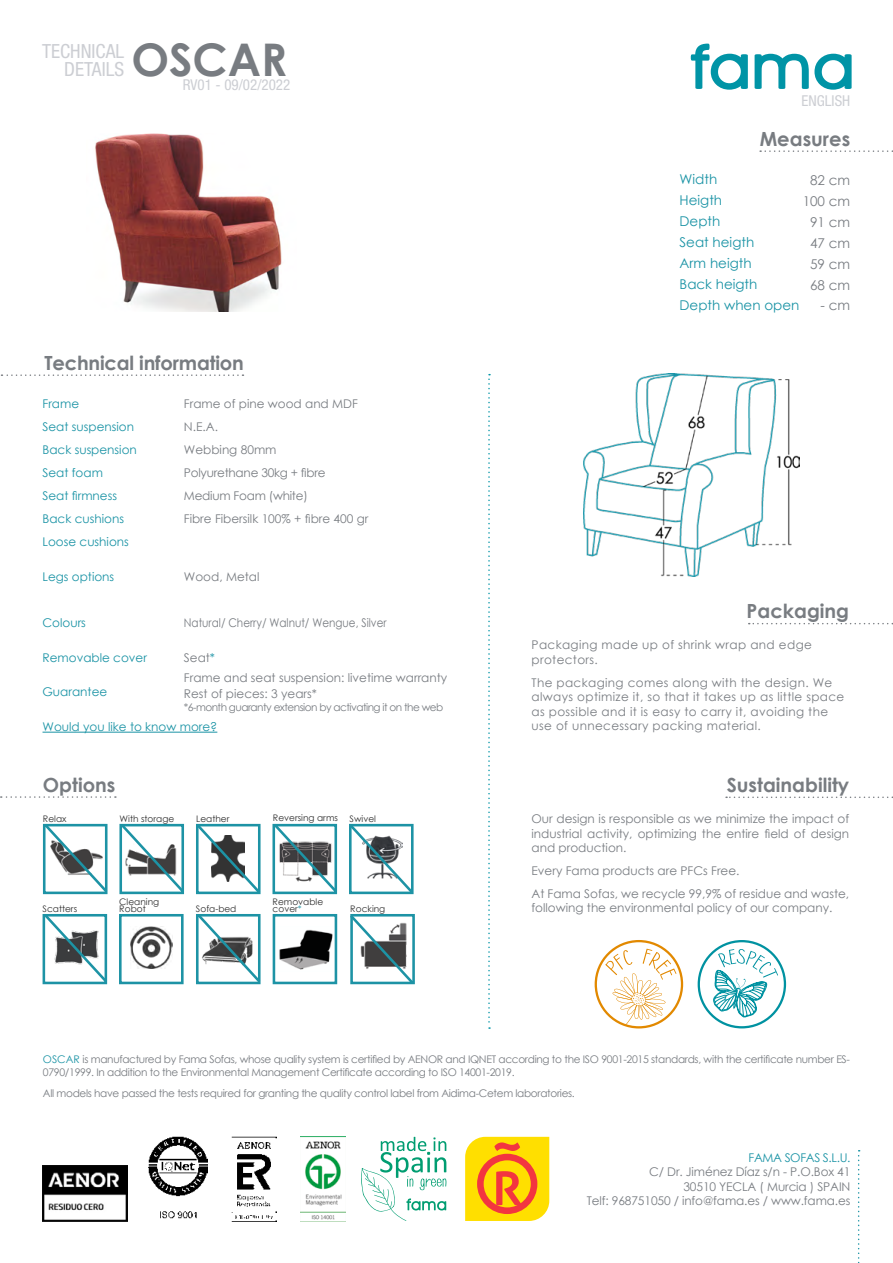
<style>
.page{position:relative;width:893px;height:1263px;background:#fff}
.page>*{position:absolute;margin:0;border:0;box-sizing:border-box;transform-origin:0 0}
.t1{font:700 45px "Century Gothic";color:#787c81}
.t2{font:700 19.5px "Century Gothic";color:#787c81}
.t3{font:condensed 19.5px/18px "Helvetica Neue LT Std";color:#ccced3;text-align:right}
.t4{font:condensed 15px "Helvetica Neue LT Std";color:#ccced3}
.t5{font:13.5px "Century Gothic";color:#1a93a5}
.t6{font:13.5px "Century Gothic";color:#787c81}
.t7{font:12px/14.4px "Century Gothic";color:#787c81}
.t8{font:12px/14.4px "Century Gothic";letter-spacing:.03em;color:#787c81}
.t9{font:12px/23.1px "Century Gothic";color:#1a93a5}
.t10{font:12px "Century Gothic";letter-spacing:-.02em;color:#787c81}
.t11{font:12px "Century Gothic";color:#787c81;scale:.87 1}
.t12{font:12px "Century Gothic";letter-spacing:-.03em;color:#1a93a5}
.t13{font:10.5px/12.6px "Century Gothic";letter-spacing:-.03em;color:#787c81}
.t14{font:10.5px "Century Gothic";letter-spacing:-.05em;color:#787c81}
.t15{font:9px/7.5px "Century Gothic";color:#2e2e2e}
.s1{color:#1a93a5}
</style>
<div class="page">
<svg style="left:42px;top:823px;width:66px;height:72px"></svg>
<svg style="left:42px;top:914px;width:66px;height:71px"></svg>
<svg style="left:119px;top:823px;width:65px;height:72px"></svg>
<svg style="left:272px;top:823px;width:66px;height:72px"></svg>
<img style="left:130px;top:926px;width:43px;height:42px">
<div style="left:119px;top:914px;width:65px;height:70px;border:3px solid #1d93a5"></div>
<svg style="left:196px;top:914px;width:65px;height:71px"></svg>
<svg style="left:488px;top:374px;width:2px;height:655px"></svg>
<img style="left:231px;top:1136px;width:45px;height:85px">
<img style="left:149px;top:1136px;width:59px;height:83px">
<img style="left:300px;top:1136px;width:46px;height:84px">
<svg style="left:465px;top:1137px;width:84px;height:84px;background:#fbb516"></svg>
<svg style="left:1px;top:374px;width:242px;height:2px"></svg>
<svg style="left:1px;top:796px;width:115px;height:2px"></svg>
<svg style="left:749px;top:623px;width:144px;height:1px"></svg>
<svg style="left:726px;top:796px;width:167px;height:2px"></svg>
<svg style="left:625px;top:1005px;width:12px;height:20px"></svg>
<div style="left:595px;top:940px;width:88px;height:88px;border:2px solid #e28900;border-radius:50%"></div>
<svg style="left:605px;top:949px;width:71px;height:71px"></svg>
<div style="left:698px;top:940px;width:88px;height:88px;border:2px solid #0092a1;border-radius:50%"></div>
<svg style="left:713px;top:949px;width:65px;height:69px"></svg>
<svg style="left:361px;top:1137px;width:85px;height:84px"></svg>
<svg style="left:691px;top:44px;width:57px;height:46px"></svg>
<svg style="left:755px;top:54px;width:97px;height:36px"></svg>
<svg style="left:760px;top:150px;width:133px;height:2px"></svg>
<svg style="left:858px;top:1150px;width:2px;height:113px"></svg>
<img style="left:279px;top:929px;width:54px;height:41px">
<div style="left:273px;top:914px;width:64px;height:70px;border:3px solid #1d93a5"></div>
<svg style="left:349px;top:823px;width:65px;height:72px"></svg>
<svg style="left:350px;top:914px;width:65px;height:71px"></svg>
<svg style="left:196px;top:823px;width:65px;height:72px"></svg>
<img style="left:42px;top:1166px;width:86px;height:55px">
<hr style="left:43px;top:732px;width:174px;height:1px;background:#1a93a5">
<img style="left:584px;top:374px;width:215px;height:203px">
<img style="left:95px;top:133px;width:187px;height:179px">
<h2 class="t3" style="left:42px;top:42px;width:83px">TECHNICAL<br>DETAILS</h2>
<h1 class="t1" style="left:131px;top:26px;width:157px">OSCAR</h1>
<p class="t4" style="left:183px;top:76px;width:109px">RV01 - 09/02/2022</p>
<h2 class="t2" style="left:45px;top:348px;width:201px">Technical information</h2>
<p class="t9" style="left:43px;top:392px;width:38px">Frame</p>
<p class="t7" style="left:184px;top:396px;width:176px">Frame of pine wood and MDF</p>
<p class="t9" style="left:43px;top:415px;width:93px">Seat suspension</p>
<p class="t7" style="left:184px;top:419px;width:36px">N.E.A.</p>
<p class="t9" style="left:43px;top:438px;width:96px">Back suspension<br>Seat foam<br>Seat firmness<br>Back cushions<br>Loose cushions</p>
<p class="t7" style="left:184px;top:443px;width:94px">Webbing 80mm</p>
<p class="t10" style="left:184px;top:465px;width:143px">Polyurethane 30kg + fibre</p>
<p class="t10" style="left:184px;top:488px;width:125px">Medium Foam (white)</p>
<p class="t7" style="left:184px;top:512px;width:186px">Fibre Fibersilk 100% + fibre 400 gr</p>
<p class="t9" style="left:43px;top:565px;width:73px">Legs options</p>
<p class="t9" style="left:43px;top:611px;width:45px">Colours</p>
<p class="t9" style="left:43px;top:646px;width:106px">Removable cover</p>
<p class="t9" style="left:43px;top:680px;width:66px">Guarantee</p>
<p class="t7" style="left:184px;top:569px;width:77px">Wood, Metal</p>
<p class="t11" style="left:184px;top:614px;width:234px">Natural/ Cherry/ Walnut/ Wengue, Silver</p>
<p class="t7" style="left:184px;top:650px;width:33px">Seat<span class="s1">*</span></p>
<p class="t7" style="left:184px;top:669px;width:265px;line-height:16.2px">Frame and seat suspension: livetime warranty<br>Rest of pieces: 3 years*</p>
<p class="t14" style="left:184px;top:700px;width:261px">*6-month guaranty extension by activating it on the web</p>
<p class="t9" style="left:43px;top:715px;width:176px">Would you like to know more?</p>
<h2 class="t2" style="left:43px;top:770px;width:74px">Options</h2>
<p class="t15" style="left:43px;top:815px;width:25px">Relax</p>
<p class="t15" style="left:120px;top:815px;width:56px">With storage</p>
<p class="t15" style="left:196px;top:815px;width:35px">Leather</p>
<p class="t15" style="left:273px;top:814px;width:66px">Reversing arms</p>
<p class="t15" style="left:350px;top:815px;width:28px">Swivel</p>
<p class="t15" style="left:43px;top:905px;width:36px">Scatters</p>
<p class="t15" style="left:119px;top:898px;width:41px">Cleaning<br>Robot</p>
<p class="t15" style="left:196px;top:905px;width:42px">Sofa-bed</p>
<p class="t15" style="left:273px;top:898px;width:52px">Removable cover<span class="s1">*</span></p>
<p class="t15" style="left:350px;top:905px;width:37px">Rocking</p>
<p class="t4" style="left:802px;top:92px;width:50px">ENGLISH</p>
<h2 class="t2" style="left:760px;top:124px;width:92px">Measures</h2>
<p class="t5" style="left:680px;top:170px;width:39px">Width</p>
<p class="t6" style="left:810px;top:170px;width:42px">82 cm</p>
<p class="t5" style="left:680px;top:191px;width:44px">Heigth</p>
<p class="t6" style="left:803px;top:191px;width:49px">100 cm</p>
<p class="t5" style="left:680px;top:212px;width:42px">Depth</p>
<p class="t6" style="left:810px;top:212px;width:42px">91 cm</p>
<p class="t5" style="left:680px;top:233px;width:76px">Seat heigth</p>
<p class="t6" style="left:810px;top:233px;width:42px">47 cm</p>
<p class="t5" style="left:680px;top:254px;width:74px">Arm heigth</p>
<p class="t6" style="left:810px;top:254px;width:42px">59 cm</p>
<p class="t5" style="left:680px;top:275px;width:79px">Back heigth</p>
<p class="t6" style="left:810px;top:275px;width:42px">68 cm</p>
<p class="t5" style="left:680px;top:296px;width:121px">Depth when open</p>
<p class="t6" style="left:821px;top:296px;width:31px">- cm</p>
<h2 class="t2" style="left:747px;top:596px;width:104px">Packaging</h2>
<p class="t8" style="left:531px;top:638px;width:282px">Packaging made up of shrink wrap and edge protectors.</p>
<p class="t8" style="left:531px;top:675px;width:314px">The packaging comes along with the design. We always optimize it, so that it takes up as little space as possible and it is easy to carry it, avoiding the use of unnecessary packing material.</p>
<h2 class="t2" style="left:727px;top:770px;width:124px">Sustainability</h2>
<p class="t7" style="left:531px;top:811px;width:319px;text-align:justify">Our design is responsible as we minimize the impact of industrial activity, optimizing the entire field of design and production.</p>
<p class="t7" style="left:531px;top:859px;width:319px;line-height:23px">Every Fama products are PFCs Free.<br>At Fama Sofas, we recycle 99,9% of residue and waste,</p>
<p class="t7" style="left:531px;top:900px;width:302px">following the environmental policy of our company.</p>
<p class="t13" style="left:43px;top:1053px;width:809px"><span class="s1">OSCAR</span> is manufactured by Fama Sofas, whose quality system is certified by AENOR and IQNET according to the ISO 9001-2015 standards, with the certificate number ES-<br>0790/1999. In addition to the Environmental Management Certificate according to ISO 14001-2019.</p>
<p class="t13" style="left:43px;top:1087px;width:533px">All models have passed the tests required for granting the quality control label from Aidima-Cetem laboratories.</p>
<p class="t12" style="left:748px;top:1149px;width:103px">FAMA SOFAS S.L.U.</p>
<p class="t7" style="left:587px;top:1164px;width:265px;text-align:right">C/ Dr. Jiménez Díaz s/n - P.O.Box 41<br>30510 YECLA ( Murcia ) SPAIN<br>Telf: 968751050 / info@fama.es / www.fama.es</p>
</div>
